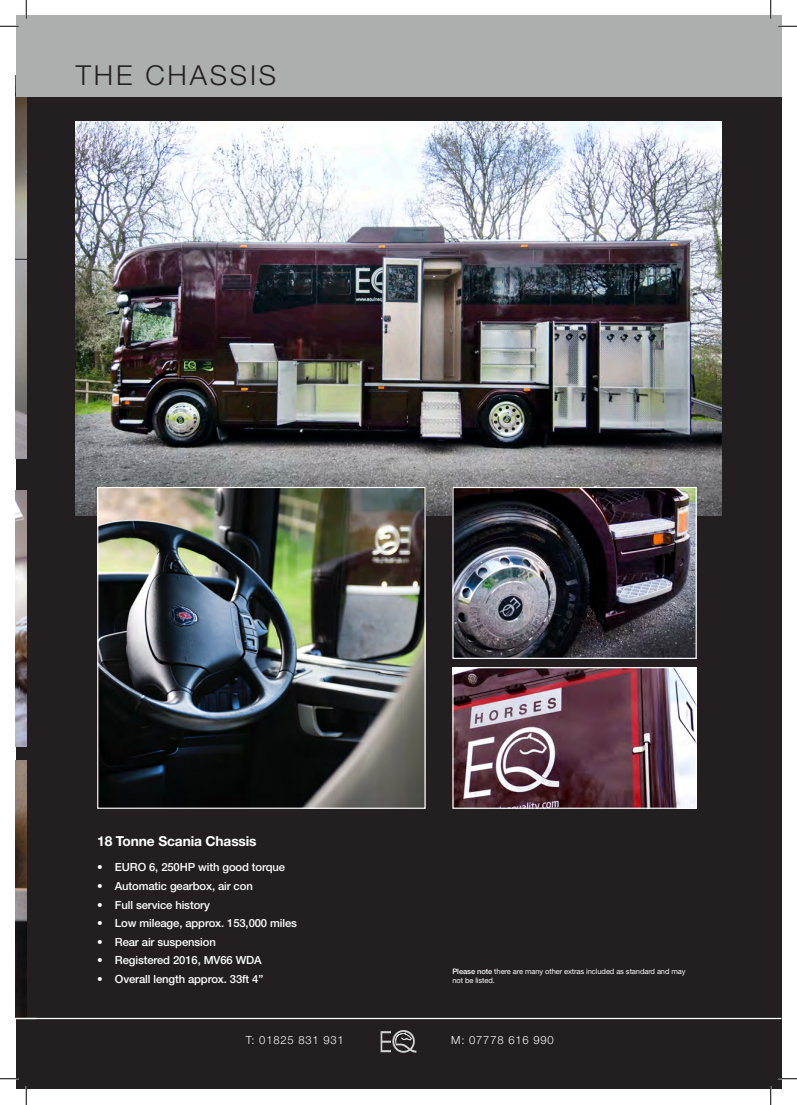
<style>
.page{position:relative;width:797px;height:1105px;background:#fff}
.page>*{position:absolute;margin:0;border:0;box-sizing:border-box;transform-origin:0 0}
.t1{font:300 27.5px "Helvetica Neue LT Std";letter-spacing:.1em;color:#231f20}
.t2{font:700 13.75px "Helvetica Neue LT Std";letter-spacing:-.01em;color:#fff}
.t3{font:500 11.25px "Helvetica Neue LT Std";letter-spacing:-.01em;color:#fff}
.t4{font:300 11.25px "Helvetica Neue LT Std";letter-spacing:.07em;color:#fff}
.t5{font:7.5px/9px "Helvetica Neue LT Std";letter-spacing:-.01em;color:#fff}
.s1{font-weight:500}
</style>
<div class="page">
<div style="left:16px;top:16px;width:765px;height:1073px;background:#231f20"></div>
<img style="left:16px;top:97px;width:10px;height:362px">
<img style="left:16px;top:491px;width:10px;height:255px">
<img style="left:16px;top:761px;width:10px;height:257px">
<hr style="left:16px;top:1018px;width:765px;height:1px;background:#fff">
<img style="left:454px;top:669px;width:240px;height:138px">
<div style="left:452px;top:667px;width:244px;height:142px;border:1px solid #fff"></div>
<svg style="left:380px;top:1030px;width:36px;height:23px"></svg>
<div style="left:16px;top:16px;width:765px;height:81px;background:#adaeae"></div>
<img style="left:76px;top:122px;width:645px;height:393px">
<img style="left:454px;top:489px;width:240px;height:168px">
<div style="left:452px;top:487px;width:244px;height:172px;border:1px solid #fff"></div>
<img style="left:99px;top:489px;width:324px;height:318px">
<div style="left:97px;top:487px;width:328px;height:322px;border:1px solid #fff"></div>
<svg style="left:0;top:25px;width:19px;height:2px"></svg>
<svg style="left:778px;top:25px;width:19px;height:2px"></svg>
<svg style="left:0;top:1078px;width:19px;height:1px"></svg>
<svg style="left:778px;top:1078px;width:19px;height:1px"></svg>
<svg style="left:25px;top:0;width:2px;height:19px"></svg>
<svg style="left:25px;top:1086px;width:2px;height:19px"></svg>
<svg style="left:770px;top:0;width:1px;height:19px"></svg>
<svg style="left:770px;top:1086px;width:1px;height:19px"></svg>
<p class="t1" style="left:76px;top:58px;width:202px">THE CHASSIS</p>
<p class="t2" style="left:97px;top:832px;width:161px">18 Tonne Scania Chassis</p>
<p class="t3" style="left:97px;top:861px;width:189px">• EURO 6, 250HP with good torque</p>
<p class="t3" style="left:97px;top:879px;width:157px">• Automatic gearbox, air con</p>
<p class="t3" style="left:97px;top:898px;width:114px">• Full service history</p>
<p class="t3" style="left:97px;top:916px;width:201px">• Low mileage, approx. 153,000 miles</p>
<p class="t3" style="left:97px;top:935px;width:120px">• Rear air suspension</p>
<p class="t3" style="left:97px;top:953px;width:166px">• Registered 2016, MV66 WDA</p>
<p class="t3" style="left:97px;top:972px;width:168px">• Overall length approx. 33ft 4”</p>
<p class="t5" style="left:452px;top:966px;width:234px"><span class="s1">Please note</span> there are many other extras included as standard and may not be listed.</p>
<p class="t4" style="left:246px;top:1033px;width:100px">T: 01825 831 931</p>
<p class="t4" style="left:451px;top:1033px;width:104px">M: 07778 616 990</p>
</div>
